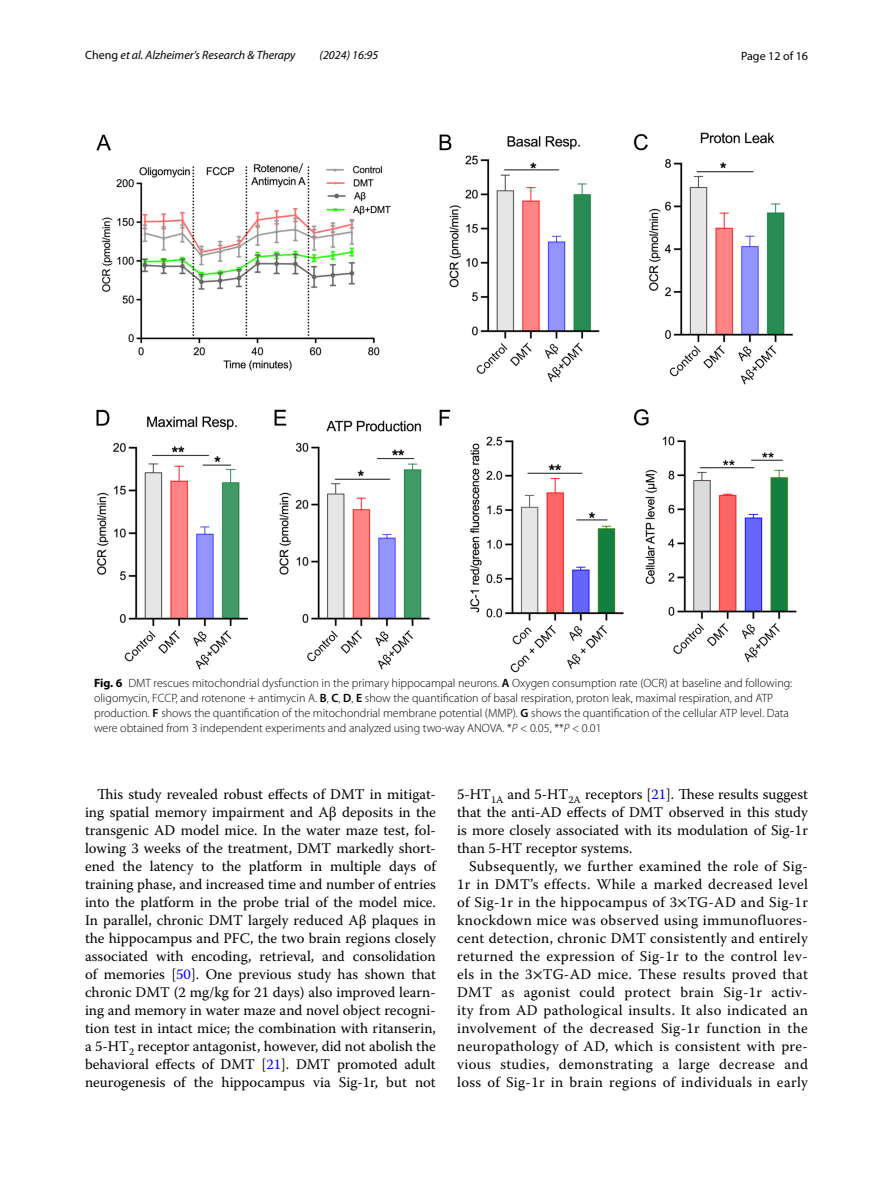
<style>
.page{position:relative;width:893px;height:1187px;background:#fff}
.page>*{position:absolute;margin:0;border:0;box-sizing:border-box;transform-origin:0 0}
.t1{font:14.7px/18px "Warnock Pro";letter-spacing:.005em;color:#000;text-align:justify}
.t2{font:300 12px/15px "Myriad Pro";color:#000}
.t3{font:italic 12px "Myriad Pro";color:#000}
.t4{font:12px "Myriad Pro";color:#000}
.s1{font-style:normal}
.s2{font-weight:700}
.s3{font-weight:600}
.s4{font-style:italic}
.s5{color:#00f}
.s6{font-family:"STIX"}
</style>
<div class="page">
<img style="left:96px;top:133px;width:701px;height:539px">
<p class="t3" style="left:85px;top:48px;width:212px"><span class="s1">Cheng</span> et al. Alzheimer’s Research &amp; Therapy</p>
<p class="t3" style="left:320px;top:48px;width:60px">(2024) 16:95</p>
<p class="t4" style="left:741px;top:48px;width:68px">Page 12 of 16</p>
<p class="t2" style="left:94px;top:675px;width:700px"><span class="s2">Fig. 6</span> DMT rescues mitochondrial dysfunction in the primary hippocampal neurons. <span class="s3">A</span> Oxygen consumption rate (OCR) at baseline and following: oligomycin, FCCP, and rotenone + antimycin A. <span class="s3">B</span>, <span class="s3">C</span>, <span class="s3">D</span>, <span class="s3">E</span> show the quantification of basal respiration, proton leak, maximal respiration, and ATP production. <span class="s3">F</span> shows the quantification of the mitochondrial membrane potential (MMP). <span class="s3">G</span> shows the quantification of the cellular ATP level. Data were obtained from 3 independent experiments and analyzed using two-way ANOVA. *<span class="s4">P</span> &lt; 0.05, **<span class="s4">P</span> &lt; 0.01</p>
<p class="t1" style="left:85px;top:785px;width:352px;text-indent:12px">This study revealed robust effects of DMT in mitigat&shy;ing spatial memory impairment and Aβ deposits in the transgenic AD model mice. In the water maze test, fol&shy;lowing 3 weeks of the treatment, DMT markedly short&shy;ened the latency to the platform in multiple days of training phase, and increased time and number of entries into the platform in the probe trial of the model mice.<br>In parallel, chronic DMT largely reduced Aβ plaques in the hippocampus and PFC, the two brain regions closely associated with encoding, retrieval, and consolidation of memories [<span class="s5">50</span>]. One previous study has shown that chronic DMT (2 mg/kg for 21 days) also improved learn&shy;ing and memory in water maze and novel object recogni&shy;tion test in intact mice; the combination with ritanserin, a 5-HT<sub>2</sub> receptor antagonist, however, did not abolish the behavioral effects of DMT [<span class="s5">21</span>]. DMT promoted adult neurogenesis of the hippocampus via Sig-1r, but not</p>
<p class="t1" style="left:457px;top:785px;width:352px">5-HT<sub>1A</sub> and 5-HT<sub>2A</sub> receptors [<span class="s5">21</span>]. These results suggest that the anti-AD effects of DMT observed in this study is more closely associated with its modulation of Sig-1r than 5-HT receptor systems.</p>
<p class="t1" style="left:457px;top:857px;width:352px;text-indent:12px">Subsequently, we further examined the role of Sig-1r in DMT’s effects. While a marked decreased level of Sig-1r in the hippocampus of 3<span class="s6">×</span>TG-AD and Sig-1r knockdown mice was observed using immunofluores&shy;cent detection, chronic DMT consistently and entirely returned the expression of Sig-1r to the control lev&shy;els in the 3<span class="s6">×</span>TG-AD mice. These results proved that DMT as agonist could protect brain Sig-1r activ&shy;ity from AD pathological insults. It also indicated an involvement of the decreased Sig-1r function in the neuropathology of AD, which is consistent with pre&shy;vious studies, demonstrating a large decrease and loss of Sig-1r in brain regions of individuals in early</p>
</div>
